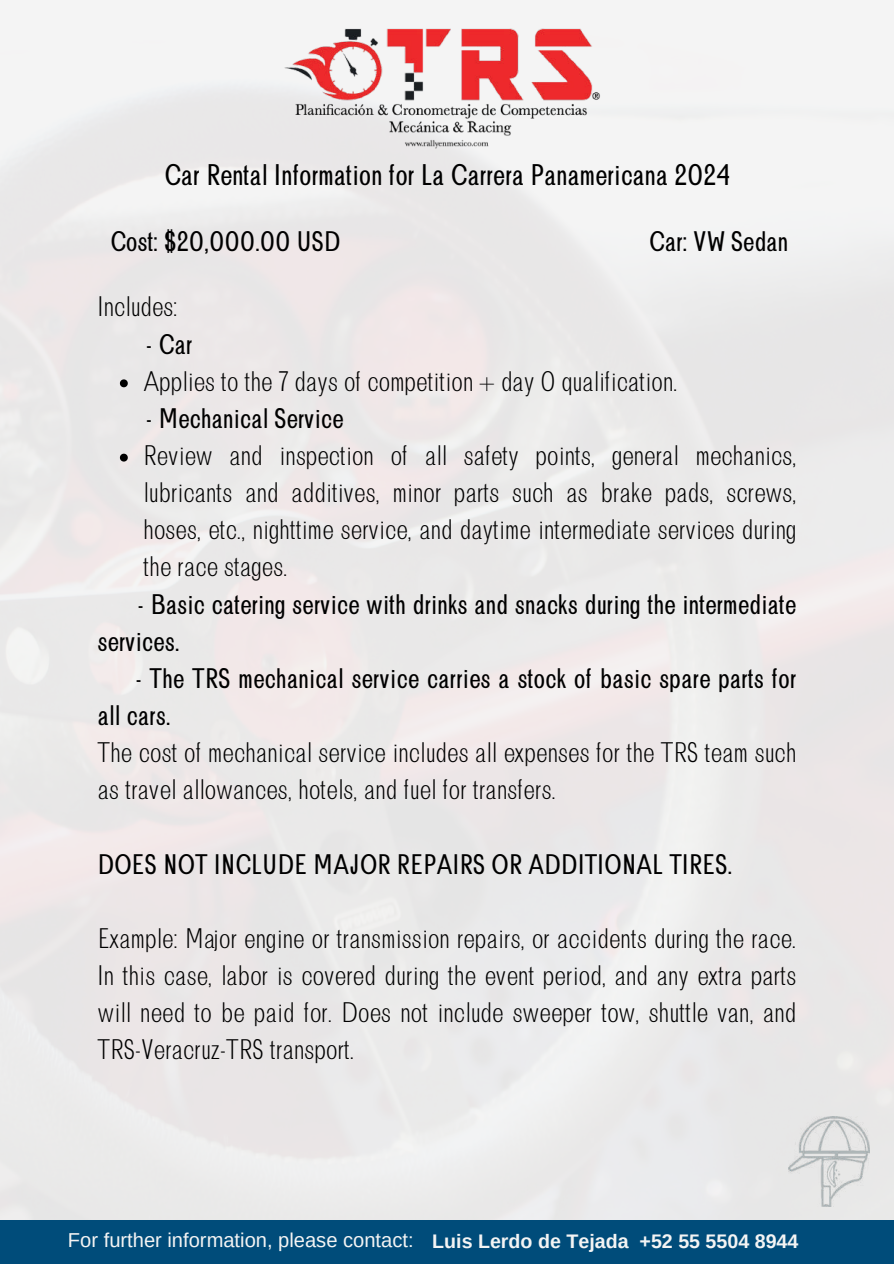
<style>
.page{position:relative;width:894px;height:1264px;background:#fff}
.page>*{position:absolute;margin:0;border:0;box-sizing:border-box;transform-origin:0 0}
.t1{font:28.5px "Brendon";color:#000}
.t2{font:300 27px/37.2px "Brendon";letter-spacing:.005em;color:#000;text-align:justify}
.t3{font:27px/37.2px "Brendon";color:#000}
.t4{font:20.1px "Arimo";color:#f4f4f4}
.s1{font-weight:700;font-size:19.65px}
</style>
<div class="page">
<img style="left:0;top:0;width:893px;height:1220px">
<img style="left:278px;top:24px;width:337px;height:130px">
<div style="left:0;top:1220px;width:893px;height:43px;background:#004c7a"></div>
<img style="left:788px;top:1116px;width:81px;height:90px">
<svg style="left:120px;top:379px;width:8px;height:8px"></svg>
<svg style="left:120px;top:453px;width:8px;height:8px"></svg>
<p class="t1" style="left:164px;top:158px;width:566px">Car Rental Information for La Carrera Panamericana 2024</p>
<p class="t3" style="left:110px;top:224px;width:232px">Cost: $20,000.00 USD</p>
<p class="t3" style="left:648px;top:224px;width:141px">Car: VW Sedan</p>
<p class="t2" style="left:97px;top:289px;width:81px">Includes:</p>
<p class="t3" style="left:146px;top:326px;width:48px">- Car</p>
<p class="t2" style="left:143px;top:363px;width:535px">Applies to the 7 days of competition + day 0 qualification.</p>
<p class="t3" style="left:146px;top:400px;width:199px">- Mechanical Service</p>
<p class="t2" style="left:143px;top:437px;width:654px">Review and inspection of all safety points, general mechanics, lubricants and additives, minor parts such as brake pads, screws, hoses, etc., nighttime service, and daytime intermediate services during the race stages.</p>
<p class="t3" style="left:97px;top:586px;width:700px;text-indent:40px">- Basic catering service with drinks and snacks during the intermediate services.</p>
<p class="t3" style="left:97px;top:660px;width:700px;text-indent:38px">- The TRS mechanical service carries a stock of basic spare parts for all cars.</p>
<p class="t2" style="left:97px;top:734px;width:700px">The cost of mechanical service includes all expenses for the TRS team such as travel allowances, hotels, and fuel for transfers.</p>
<p class="t3" style="left:97px;top:846px;width:636px">DOES NOT INCLUDE MAJOR REPAIRS OR ADDITIONAL TIRES.</p>
<p class="t2" style="left:97px;top:920px;width:700px">Example: Major engine or transmission repairs, or accidents during the race.<br>In this case, labor is covered during the event period, and any extra parts will need to be paid for. Does not include sweeper tow, shuttle van, and TRS-Veracruz-TRS transport.</p>
<p class="t4" style="left:68px;top:1228px;width:731px">For further information, please contact: <span class="s1">Luis Lerdo de Tejada +52 55 5504 8944</span></p>
</div>
